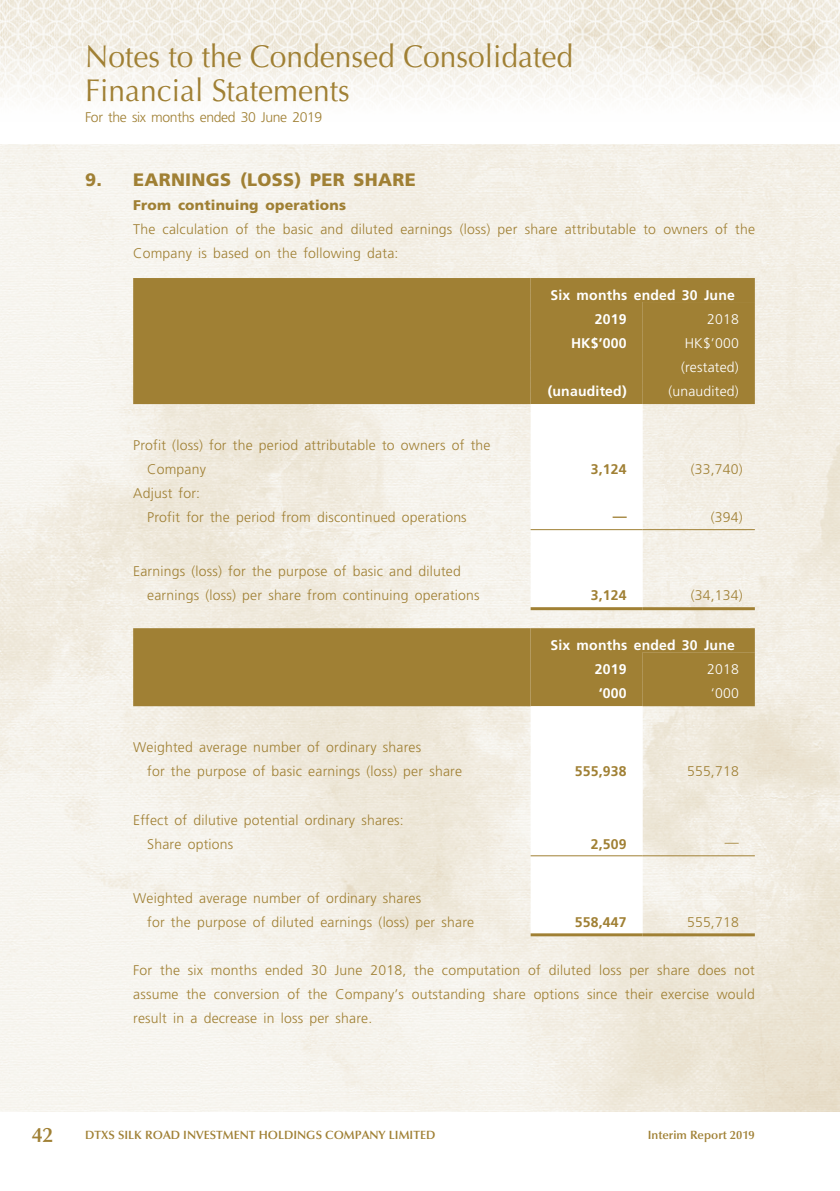
<style>
.page{position:relative;width:840px;height:1191px;background:#fff}
.page>*{position:absolute;margin:0;border:0;box-sizing:border-box;transform-origin:0 0}
.t1{font:31.6px/34px "Optima LT Std";color:#a08034;scale:.95 1}
.t2{font:600 20.8px "Optima LT Std";color:#a08034}
._03_H1{font:900 18px "Frutiger LT Std";letter-spacing:.015em;color:#a08034}
._15_Table_Stub{font:300 14px/24px "Frutiger LT Std";letter-spacing:.015em;color:#a08034}
._12___P2{font:300 14px/24px "Frutiger LT Std";letter-spacing:.015em;color:#a08034}
._01_Body_Text{font:700 14px "Frutiger LT Std";letter-spacing:.015em;color:#fff}
._01_Body_Text-2{font:300 14px "Frutiger LT Std";letter-spacing:.015em;color:#fff}
._01_Body_Text-3{font:300 14px "Frutiger LT Std";letter-spacing:.015em;color:#a08034}
._12___P2-2{font:300 14px "Frutiger LT Std";letter-spacing:-.025em;color:#a08034}
._01_Body_Text-4{font:700 14px "Frutiger LT Std";letter-spacing:.015em;color:#a08034}
._04___H2{font:900 14px "Frutiger LT Std";letter-spacing:.015em;color:#a08034}
.t3{font:600 12px "Optima LT Std";color:#a08034}
</style>
<div class="page">
<img style="left:0;top:0;width:839px;height:104px">
<img style="left:0;top:145px;width:839px;height:966px">
<div style="left:133px;top:278px;width:397px;height:126px;background:#a08034"></div>
<svg style="left:530px;top:278px;width:224px;height:329px"></svg>
<hr style="left:530px;top:529px;width:112px;height:1px;background:#a08034">
<hr style="left:642px;top:529px;width:112px;height:1px;background:#a08034">
<hr style="left:530px;top:607px;width:112px;height:3px;background:#a08034">
<hr style="left:642px;top:607px;width:112px;height:3px;background:#a08034">
<div style="left:133px;top:628px;width:397px;height:78px;background:#a08034"></div>
<svg style="left:530px;top:628px;width:224px;height:305px"></svg>
<hr style="left:530px;top:855px;width:112px;height:1px;background:#a08034">
<hr style="left:642px;top:855px;width:112px;height:1px;background:#a08034">
<hr style="left:530px;top:933px;width:112px;height:3px;background:#a08034">
<hr style="left:642px;top:933px;width:112px;height:3px;background:#a08034">
<h1 class="t1" style="left:85px;top:40px;width:515px">Notes to the Condensed Consolidated<br>Financial Statements</h1>
<p class="_12___P2-2" style="left:85px;top:110px;width:239px">For the six months ended 30 June 2019</p>
<p class="_03_H1" style="left:85px;top:169px;width:332px">9. EARNINGS (LOSS) PER SHARE</p>
<p class="_04___H2" style="left:133px;top:197px;width:214px">From continuing operations</p>
<p class="_12___P2" style="left:133px;top:218px;width:623px">The calculation of the basic and diluted earnings (loss) per share attributable to owners of the<br>Company is based on the following data:</p>
<p class="_01_Body_Text" style="left:550px;top:287px;width:186px">Six months ended 30 June</p>
<p class="_01_Body_Text" style="left:594px;top:311px;width:33px">2019</p>
<p class="_01_Body_Text-2" style="left:706px;top:311px;width:33px">2018</p>
<p class="_01_Body_Text" style="left:570px;top:335px;width:57px">HK$’000</p>
<p class="_01_Body_Text-2" style="left:684px;top:335px;width:56px">HK$’000</p>
<p class="_01_Body_Text-2" style="left:680px;top:359px;width:59px">(restated)</p>
<p class="_01_Body_Text" style="left:547px;top:383px;width:80px">(unaudited)</p>
<p class="_01_Body_Text-2" style="left:668px;top:383px;width:72px">(unaudited)</p>
<p class="_15_Table_Stub" style="left:147px;top:434px;width:344px;text-indent:-14px">Profit (loss) for the period attributable to owners of the<br>Company</p>
<p class="_01_Body_Text-4" style="left:590px;top:461px;width:37px">3,124</p>
<p class="_01_Body_Text-3" style="left:690px;top:461px;width:53px">(33,740)</p>
<p class="_15_Table_Stub" style="left:133px;top:482px;width:68px">Adjust for:</p>
<p class="_15_Table_Stub" style="left:147px;top:506px;width:321px">Profit for the period from discontinued operations</p>
<p class="_01_Body_Text-4" style="left:612px;top:508px;width:15px">—</p>
<p class="_01_Body_Text-3" style="left:710px;top:509px;width:33px">(394)</p>
<p class="_15_Table_Stub" style="left:133px;top:560px;width:329px">Earnings (loss) for the purpose of basic and diluted</p>
<p class="_15_Table_Stub" style="left:147px;top:584px;width:334px">earnings (loss) per share from continuing operations</p>
<p class="_01_Body_Text-4" style="left:590px;top:587px;width:37px">3,124</p>
<p class="_01_Body_Text-3" style="left:690px;top:587px;width:53px">(34,134)</p>
<p class="_01_Body_Text" style="left:550px;top:637px;width:186px">Six months ended 30 June</p>
<p class="_01_Body_Text" style="left:594px;top:661px;width:33px">2019</p>
<p class="_01_Body_Text-2" style="left:706px;top:661px;width:33px">2018</p>
<p class="_01_Body_Text" style="left:598px;top:685px;width:29px">‘000</p>
<p class="_01_Body_Text-2" style="left:710px;top:685px;width:29px">‘000</p>
<p class="_15_Table_Stub" style="left:147px;top:736px;width:316px;text-indent:-14px">Weighted average number of ordinary shares<br>for the purpose of basic earnings (loss) per share</p>
<p class="_01_Body_Text-4" style="left:574px;top:763px;width:53px">555,938</p>
<p class="_01_Body_Text-3" style="left:686px;top:763px;width:53px">555,718</p>
<p class="_15_Table_Stub" style="left:133px;top:808px;width:272px">Effect of dilutive potential ordinary shares:</p>
<p class="_15_Table_Stub" style="left:147px;top:832px;width:87px">Share options</p>
<p class="_01_Body_Text-4" style="left:590px;top:835px;width:37px">2,509</p>
<p class="_01_Body_Text-3" style="left:724px;top:834px;width:15px">—</p>
<p class="_15_Table_Stub" style="left:147px;top:886px;width:328px;text-indent:-14px">Weighted average number of ordinary shares<br>for the purpose of diluted earnings (loss) per share</p>
<p class="_01_Body_Text-4" style="left:574px;top:913px;width:53px">558,447</p>
<p class="_01_Body_Text-3" style="left:686px;top:913px;width:53px">555,718</p>
<p class="_12___P2" style="left:133px;top:958px;width:623px;text-align:justify">For the six months ended 30 June 2018, the computation of diluted loss per share does not assume the conversion of the Company’s outstanding share options since their exercise would result in a decrease in loss per share.</p>
<h2 class="t2" style="left:32px;top:1122px;width:23px">42</h2>
<p class="t3" style="left:85px;top:1127px;width:351px">DTXS SILK ROAD INVESTMENT HOLDINGS COMPANY LIMITED</p>
<p class="t3" style="left:647px;top:1127px;width:108px">Interim Report 2019</p>
</div>
